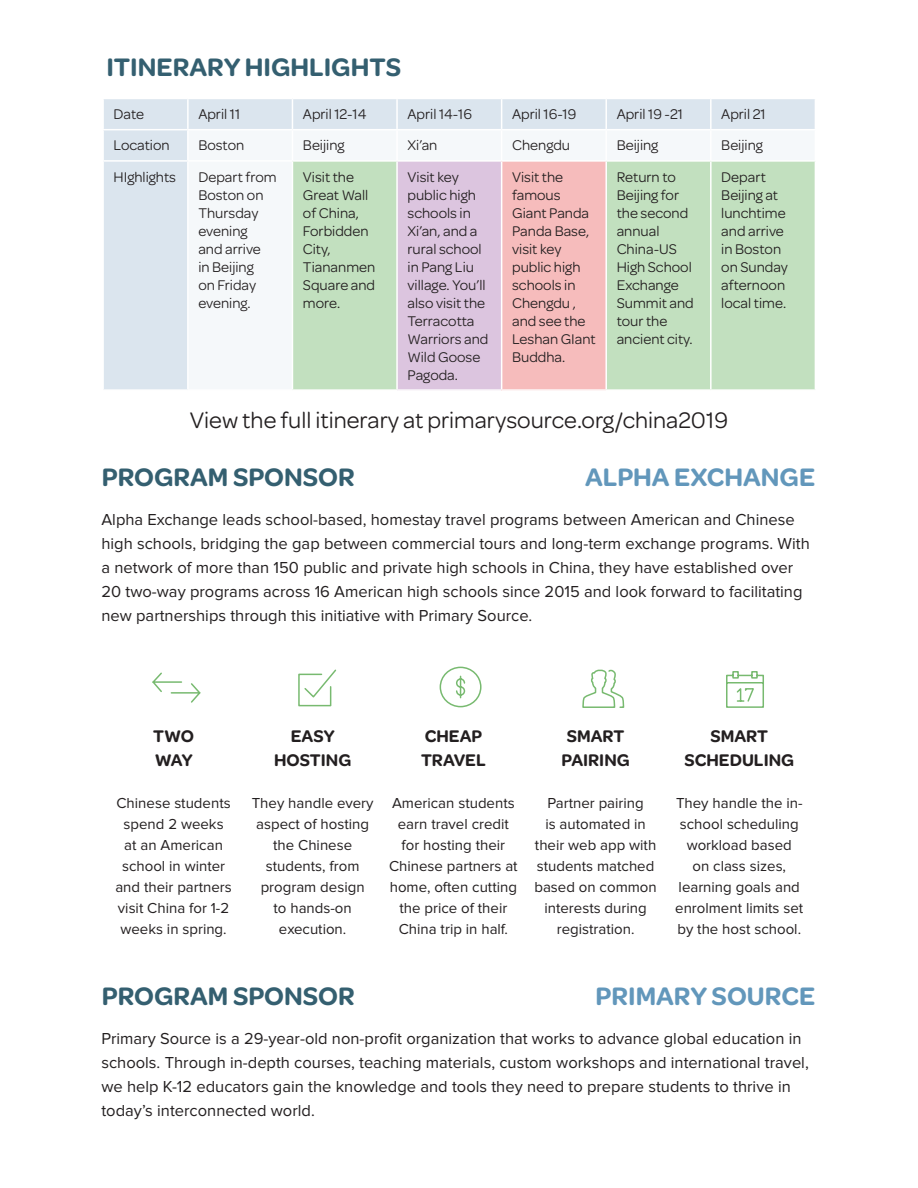
<style>
.page{position:relative;width:918px;height:1188px;background:#fff}
.page>*{position:absolute;margin:0;border:0;box-sizing:border-box;transform-origin:0 0}
.t1{font:600 27px "Omnes";color:#345f70}
.t2{font:600 27px "Omnes";color:#6297bb}
.t3{font:24px "Omnes";color:#231f20}
.t4{font:600 18px/24px "Omnes";color:#231f20;text-align:center}
.t5{font:16.5px/24px "Proxima Nova";color:#231f20}
.t6{font:15px/18px "Omnes";color:#231f20}
.t7{font:15px/21px "Proxima Nova";color:#231f20;text-align:center}
</style>
<div class="page">
<div style="left:104px;top:99px;width:711px;height:290px;background:#dbe5ee"></div>
<div style="left:189px;top:130px;width:626px;height:259px;background:#f5f8fa"></div>
<div style="left:293px;top:162px;width:522px;height:227px;background:#c2e0bf"></div>
<div style="left:397px;top:161px;width:105px;height:229px;background:#dcc5df"></div>
<div style="left:502px;top:161px;width:104px;height:229px;background:#f6bcbc"></div>
<hr style="left:187px;top:99px;width:2px;height:30px;background:#fff">
<hr style="left:292px;top:99px;width:1px;height:30px;background:#fff">
<hr style="left:396px;top:99px;width:2px;height:30px;background:#fff">
<hr style="left:501px;top:99px;width:1px;height:30px;background:#fff">
<hr style="left:605px;top:99px;width:2px;height:30px;background:#fff">
<hr style="left:710px;top:99px;width:2px;height:30px;background:#fff">
<hr style="left:102px;top:129px;width:86px;height:1px;background:#fff">
<hr style="left:188px;top:129px;width:104px;height:1px;background:#fff">
<hr style="left:187px;top:130px;width:2px;height:30px;background:#fff">
<hr style="left:292px;top:129px;width:105px;height:1px;background:#fff">
<hr style="left:292px;top:130px;width:1px;height:30px;background:#fff">
<hr style="left:397px;top:129px;width:105px;height:1px;background:#fff">
<hr style="left:396px;top:130px;width:2px;height:30px;background:#fff">
<hr style="left:502px;top:129px;width:104px;height:1px;background:#fff">
<hr style="left:501px;top:130px;width:1px;height:30px;background:#fff">
<hr style="left:606px;top:129px;width:105px;height:1px;background:#fff">
<hr style="left:605px;top:130px;width:2px;height:30px;background:#fff">
<hr style="left:711px;top:129px;width:105px;height:1px;background:#fff">
<hr style="left:710px;top:130px;width:2px;height:30px;background:#fff">
<hr style="left:102px;top:160px;width:86px;height:2px;background:#fff">
<hr style="left:188px;top:160px;width:104px;height:2px;background:#fff">
<hr style="left:187px;top:162px;width:2px;height:227px;background:#fff">
<hr style="left:292px;top:160px;width:105px;height:2px;background:#fff">
<hr style="left:292px;top:162px;width:1px;height:227px;background:#fff">
<hr style="left:397px;top:160px;width:105px;height:2px;background:#fff">
<hr style="left:396px;top:162px;width:2px;height:227px;background:#fff">
<hr style="left:502px;top:160px;width:104px;height:2px;background:#fff">
<hr style="left:501px;top:162px;width:1px;height:227px;background:#fff">
<hr style="left:606px;top:160px;width:105px;height:2px;background:#fff">
<hr style="left:605px;top:162px;width:2px;height:227px;background:#fff">
<hr style="left:711px;top:160px;width:105px;height:2px;background:#fff">
<hr style="left:710px;top:162px;width:2px;height:227px;background:#fff">
<hr style="left:397px;top:389px;width:105px;height:2px;background:#fff">
<hr style="left:502px;top:389px;width:104px;height:2px;background:#fff">
<svg style="left:152px;top:672px;width:49px;height:31px"></svg>
<div style="left:440px;top:667px;width:42px;height:40px;border:2px solid #78ba70;border-radius:50%"></div>
<svg style="left:456px;top:675px;width:10px;height:24px"></svg>
<svg style="left:582px;top:669px;width:43px;height:39px"></svg>
<svg style="left:298px;top:669px;width:39px;height:38px"></svg>
<svg style="left:726px;top:671px;width:38px;height:37px"></svg>
<p class="t1" style="left:106px;top:52px;width:296px">ITINERARY HIGHLIGHTS</p>
<p class="t6" style="left:114px;top:105px;width:32px">Date</p>
<p class="t6" style="left:198px;top:105px;width:43px">April 11</p>
<p class="t6" style="left:303px;top:105px;width:65px">April 12-14</p>
<p class="t6" style="left:408px;top:105px;width:66px">April 14-16</p>
<p class="t6" style="left:512px;top:105px;width:66px">April 16-19</p>
<p class="t6" style="left:617px;top:105px;width:68px">April 19 -21</p>
<p class="t6" style="left:721px;top:105px;width:46px">April 21</p>
<p class="t6" style="left:114px;top:136px;width:58px">Location</p>
<p class="t6" style="left:198px;top:136px;width:48px">Boston</p>
<p class="t6" style="left:303px;top:136px;width:43px">Beijing</p>
<p class="t6" style="left:408px;top:136px;width:31px">Xi’an</p>
<p class="t6" style="left:512px;top:136px;width:59px">Chengdu</p>
<p class="t6" style="left:617px;top:136px;width:43px">Beijing</p>
<p class="t6" style="left:721px;top:136px;width:43px">Beijing</p>
<p class="t6" style="left:114px;top:168px;width:64px">HIghlights</p>
<p class="t6" style="left:198px;top:168px;width:80px">Depart from<br>Boston on<br>Thursday evening<br>and arrive<br>in Beijing<br>on Friday evening.</p>
<p class="t6" style="left:303px;top:168px;width:74px">Visit the<br>Great Wall of China,<br>Forbidden<br>City,<br>Tiananmen<br>Square and more.</p>
<p class="t6" style="left:408px;top:168px;width:82px">Visit key public high schools in<br>Xi’an, and a rural school in Pang Liu village. You’ll also visit the<br>Terracotta<br>Warriors and<br>Wild Goose<br>Pagoda.</p>
<p class="t6" style="left:512px;top:168px;width:85px">Visit the famous<br>Giant Panda<br>Panda Base, visit key public high schools in<br>Chengdu , and see the<br>Leshan GIant<br>Buddha.</p>
<p class="t6" style="left:617px;top:168px;width:79px">Return to<br>Beijing for the second annual<br>China-US<br>High School<br>Exchange<br>Summit and tour the ancient city.</p>
<p class="t6" style="left:721px;top:168px;width:68px">Depart<br>Beijing at lunchtime and arrive in Boston on Sunday afternoon local time.</p>
<p class="t3" style="left:190px;top:407px;width:540px">View the full itinerary at primarysource.org/china2019</p>
<p class="t1" style="left:102px;top:462px;width:254px">PROGRAM SPONSOR</p>
<p class="t2" style="left:585px;top:462px;width:232px">ALPHA EXCHANGE</p>
<p class="t5" style="left:101px;top:508px;width:710px">Alpha Exchange leads school-based, homestay travel programs between American and Chinese high schools, bridging the gap between commercial tours and long-term exchange programs. With a network of more than 150 public and private high schools in China, they have established over 20 two-way programs across 16 American high schools since 2015 and look forward to facilitating new partnerships through this initiative with Primary Source.</p>
<p class="t4" style="left:153px;top:724px;width:42px">TWO</p>
<p class="t4" style="left:155px;top:748px;width:39px">WAY</p>
<p class="t4" style="left:291px;top:724px;width:45px">EASY</p>
<p class="t4" style="left:274px;top:748px;width:79px">HOSTING</p>
<p class="t4" style="left:425px;top:724px;width:59px">CHEAP</p>
<p class="t4" style="left:421px;top:748px;width:66px">TRAVEL</p>
<p class="t4" style="left:567px;top:724px;width:59px">SMART</p>
<p class="t4" style="left:561px;top:748px;width:70px">PAIRING</p>
<p class="t4" style="left:684px;top:724px;width:111px">SMART<br>SCHEDULING</p>
<p class="t7" style="left:115px;top:793px;width:118px">Chinese students spend 2 weeks<br>at an American school in winter and their partners visit China for 1-2 weeks in spring.</p>
<p class="t7" style="left:252px;top:793px;width:123px">They handle every aspect of hosting the Chinese students, from program design<br>to hands-on execution.</p>
<p class="t7" style="left:389px;top:793px;width:130px">American students earn travel credit for hosting their<br>Chinese partners at home, often cutting the price of their<br>China trip in half.</p>
<p class="t7" style="left:534px;top:793px;width:124px">Partner pairing<br>is automated in their web app with students matched based on common interests during registration.</p>
<p class="t7" style="left:675px;top:793px;width:130px">They handle the in&shy;school scheduling workload based<br>on class sizes, learning goals and enrolment limits set by the host school.</p>
<p class="t1" style="left:102px;top:981px;width:254px">PROGRAM SPONSOR</p>
<p class="t2" style="left:596px;top:981px;width:221px">PRIMARY SOURCE</p>
<p class="t5" style="left:101px;top:1027px;width:709px">Primary Source is a 29-year-old non-profit organization that works to advance global education in schools. Through in-depth courses, teaching materials, custom workshops and international travel, we help K-12 educators gain the knowledge and tools they need to prepare students to thrive in today’s interconnected world.</p>
</div>
